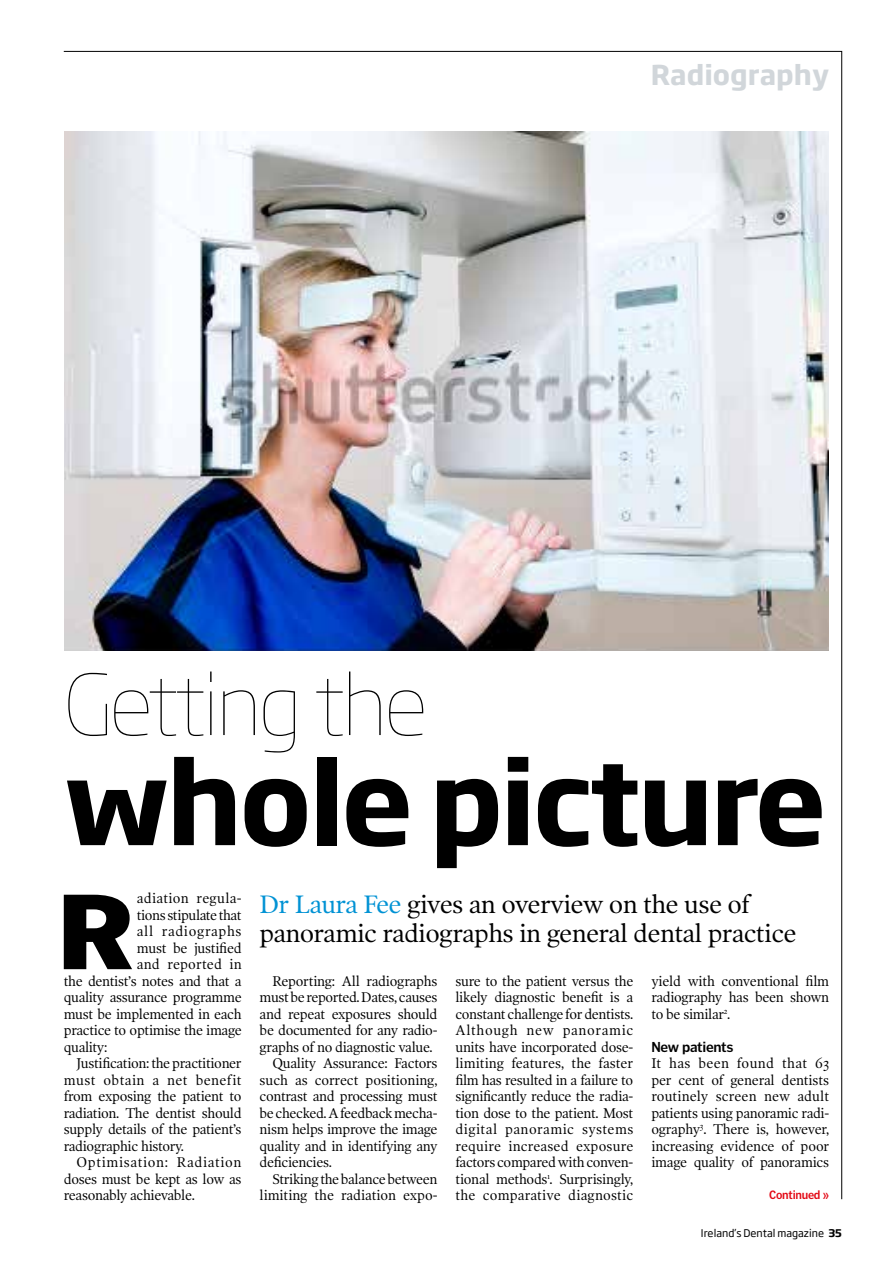
<style>
.page{position:relative;width:893px;height:1263px;background:#fff}
.page>*{position:absolute;margin:0;border:0;box-sizing:border-box;transform-origin:0 0}
.t1{font:700 113.25px "Soho Gothic Pro";letter-spacing:-.03em;color:#000}
.t2{font:900 105.6px "Poynter Text Sans";color:#000;scale:1.12 1}
.t3{font:100 82.5px "Soho Gothic Pro";letter-spacing:-.035em;color:#000}
.t4{font:700 27px "Soho Gothic Pro";color:#d1d6da}
.t5{font:25.5px/28.5px "Poynter OS Text One";letter-spacing:-.025em;color:#000}
.t6{font:14.25px/16.5px "Poynter OS Text One";letter-spacing:-.025em;color:#000;text-align:justify;scale:.95 1}
.t7{font:14.25px "Poynter OS Text One";letter-spacing:-.005em;color:#000;scale:.95 1}
.t8{font:14.25px "Poynter OS Text One";letter-spacing:.045em;color:#000;scale:.95 1}
.t9{font:14.25px "Poynter OS Text One";letter-spacing:.03em;color:#000;scale:.95 1}
.t10{font:14.25px "Poynter OS Text One";letter-spacing:.02em;color:#000;scale:.95 1}
.t11{font:14.25px "Poynter OS Text One";letter-spacing:.05em;color:#000;scale:.95 1}
.t12{font:14.25px "Poynter OS Text One";letter-spacing:.015em;color:#000;scale:.95 1}
.t13{font:700 14.25px "Poynter Text Sans";letter-spacing:-.025em;color:#000;scale:.95 1}
.t14{font:700 12px "Poynter Text Sans";letter-spacing:-.025em;color:#e30915;scale:.9 1}
.t15{font:10.5px "Soho Gothic Pro";color:#000}
.s1{color:#0092d4}
.s2{font-weight:700}
</style>
<div class="page">
<img style="left:65px;top:132px;width:764px;height:519px">
<h3 class="t4" style="left:651px;top:54px;width:180px">Radiography</h3>
<h3 class="t3" style="left:64px;top:639px;width:365px">Getting the</h3>
<h1 class="t1" style="left:64px;top:713px;width:764px">whole picture</h1>
<h2 class="t2" style="left:57px;top:871px;width:70px">R</h2>
<p class="t10" style="left:137px;top:889px;width:112px">adiation regula-</p>
<p class="t6" style="left:137px;top:906px;width:112px">tions stipulate that</p>
<p class="t11" style="left:137px;top:922px;width:112px">all radiographs</p>
<p class="t6" style="left:137px;top:939px;width:112px">must be justified</p>
<p class="t12" style="left:137px;top:955px;width:112px">and reported in</p>
<p class="t6" style="left:64px;top:972px;width:189px">the dentist’s notes and that a</p>
<p class="t6" style="left:64px;top:989px;width:189px">quality assurance programme</p>
<p class="t6" style="left:64px;top:1005px;width:189px">must be implemented in each</p>
<p class="t6" style="left:64px;top:1022px;width:189px">practice to optimise the image</p>
<p class="t6" style="left:64px;top:1038px;width:47px">quality:</p>
<p class="t6" style="left:77px;top:1055px;width:175px">Justification: the practitioner</p>
<p class="t9" style="left:64px;top:1071px;width:189px">must obtain a net benefit</p>
<p class="t6" style="left:64px;top:1088px;width:189px">from exposing the patient to</p>
<p class="t6" style="left:64px;top:1104px;width:189px">radiation. The dentist should</p>
<p class="t6" style="left:64px;top:1121px;width:189px">supply details of the patient’s</p>
<p class="t6" style="left:64px;top:1137px;width:128px">radiographic history.</p>
<p class="t8" style="left:77px;top:1153px;width:175px">Optimisation: Radiation</p>
<p class="t6" style="left:64px;top:1170px;width:189px">doses must be kept as low as</p>
<p class="t6" style="left:64px;top:1187px;width:139px">reasonably achievable.</p>
<h3 class="t5" style="left:259px;top:889px;width:539px"><span class="s1">Dr Laura Fee</span> gives an overview on the use of panoramic radiographs in general dental practice</h3>
<p class="t6" style="left:272px;top:972px;width:175px">Reporting: All radiographs</p>
<p class="t6" style="left:260px;top:989px;width:189px">must be reported. Dates, causes</p>
<p class="t6" style="left:260px;top:1005px;width:189px">and repeat exposures should</p>
<p class="t6" style="left:260px;top:1022px;width:189px">be documented for any radio-</p>
<p class="t6" style="left:260px;top:1038px;width:184px">graphs of no diagnostic value.</p>
<p class="t6" style="left:272px;top:1055px;width:175px">Quality Assurance: Factors</p>
<p class="t7" style="left:260px;top:1071px;width:189px">such as correct positioning,</p>
<p class="t6" style="left:260px;top:1088px;width:189px">contrast and processing must</p>
<p class="t6" style="left:260px;top:1104px;width:189px">be checked. A feedback mecha-</p>
<p class="t6" style="left:260px;top:1121px;width:189px">nism helps improve the image</p>
<p class="t6" style="left:260px;top:1137px;width:189px">quality and in identifying any</p>
<p class="t6" style="left:260px;top:1154px;width:78px">deficiencies.</p>
<p class="t6" style="left:272px;top:1170px;width:175px">Striking the balance between</p>
<p class="t7" style="left:260px;top:1186px;width:189px">limiting the radiation expo-</p>
<p class="t6" style="left:455px;top:972px;width:189px">sure to the patient versus the likely diagnostic benefit is a constant challenge for dentists.<br>Although new panoramic units have incorporated dose&shy;limiting features, the faster film has resulted in a failure to significantly reduce the radia&shy;tion dose to the patient. Most digital panoramic systems require increased exposure factors compared with conven&shy;tional methods<sup>ı</sup>. Surprisingly, the comparative diagnostic</p>
<p class="t6" style="left:651px;top:972px;width:189px">yield with conventional film radiography has been shown to be similar<sup>2</sup>.</p>
<p class="t13" style="left:651px;top:1038px;width:88px">New patients</p>
<p class="t6" style="left:651px;top:1055px;width:189px">It has been found that 63 per cent of general dentists routinely screen new adult patients using panoramic radi&shy;ography<sup>3</sup>. There is, however, increasing evidence of poor image quality of panoramics</p>
<p class="t14" style="left:769px;top:1188px;width:68px">Continued »</p>
<p class="t15" style="left:701px;top:1225px;width:143px">Ireland’s Dental magazine <span class="s2">35</span></p>
</div>
